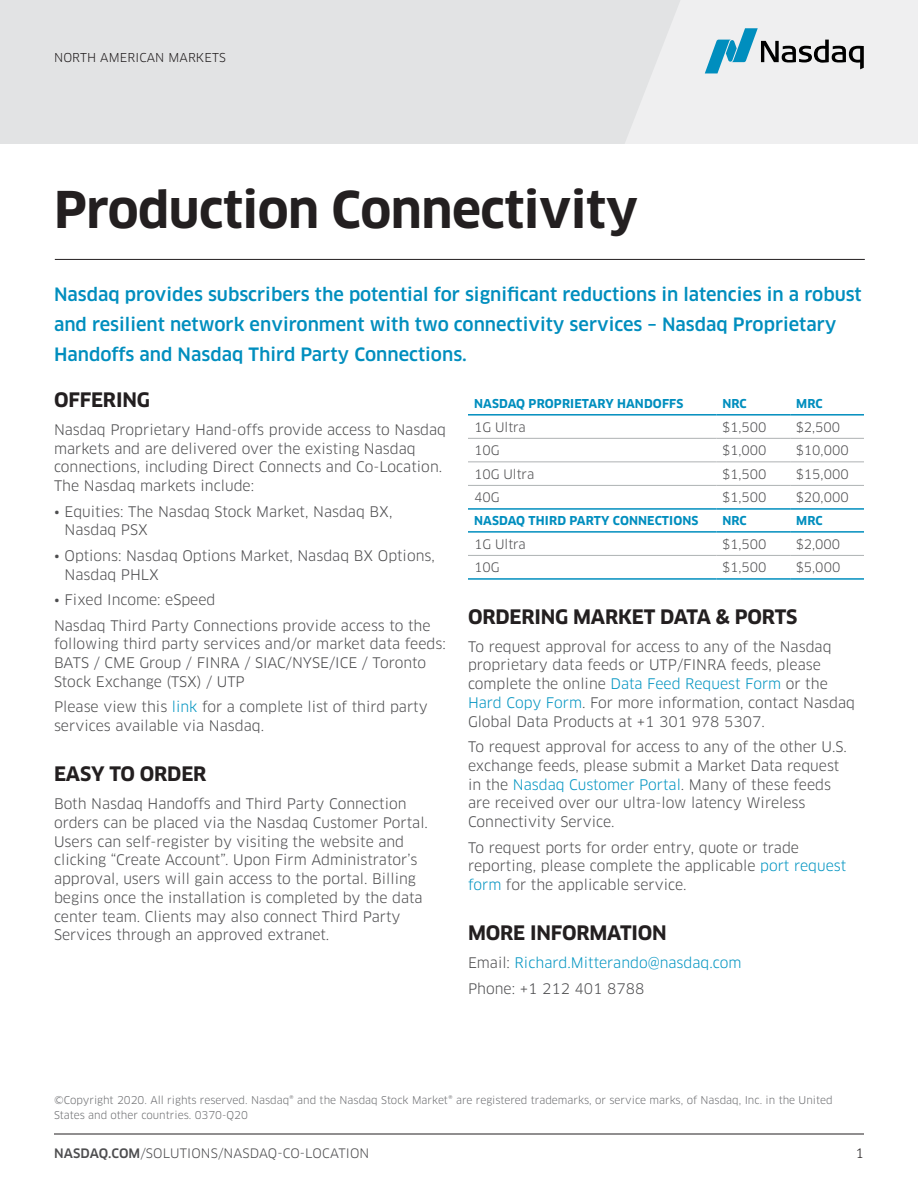
<style>
.page{position:relative;width:918px;height:1188px;background:#fff}
.page>*{position:absolute;margin:0;border:0;box-sizing:border-box;transform-origin:0 0}
.t1{font:700 49.5px "Clan Pro";letter-spacing:-.01em;color:#231f20}
.t2{font:700 19.5px "Clan Pro";letter-spacing:-.01em;color:#231f20}
.t3{font:500 18px/30px "Clan Pro";color:#008ebe}
.t4{font:14.25px/18.8px "Clan Pro";color:#4d4d4f}
.t5{font:14.25px/25.5px "Clan Pro";color:#0094c1}
.t6{font:12.75px "Clan Pro";color:#4d4d4f}
.t7{font:12.75px "Clan Pro";color:#231f20}
.t8{font:700 12px "Clan Pro";letter-spacing:.01em;color:#008ebe}
.t9{font:12px "Clan Pro";letter-spacing:.01em;color:#231f20}
.t10{font:10.5px/15px "Clan Pro";color:#6d6e71}
.s1{color:#0094c1}
.s2{color:#4d4d4f}
.s3{font-weight:500}
</style>
<div class="page">
<hr style="left:54px;top:1134px;width:810px;height:1px;background:#231f20">
<div style="left:0;top:0;width:918px;height:144px;background:#e2e3e4"></div>
<svg style="left:625px;top:0;width:293px;height:144px"></svg>
<hr style="left:55px;top:259px;width:810px;height:1px;background:#231f20">
<hr style="left:468px;top:438px;width:248px;height:1px;background:#aeb2b3">
<hr style="left:716px;top:438px;width:74px;height:1px;background:#aeb2b3">
<hr style="left:790px;top:438px;width:74px;height:1px;background:#aeb2b3">
<hr style="left:468px;top:461px;width:248px;height:1px;background:#aeb2b3">
<hr style="left:716px;top:461px;width:74px;height:1px;background:#aeb2b3">
<hr style="left:790px;top:461px;width:74px;height:1px;background:#aeb2b3">
<hr style="left:468px;top:485px;width:248px;height:1px;background:#aeb2b3">
<hr style="left:716px;top:485px;width:74px;height:1px;background:#aeb2b3">
<hr style="left:790px;top:485px;width:74px;height:1px;background:#aeb2b3">
<hr style="left:468px;top:555px;width:248px;height:1px;background:#aeb2b3">
<hr style="left:716px;top:555px;width:74px;height:1px;background:#aeb2b3">
<hr style="left:790px;top:555px;width:74px;height:1px;background:#aeb2b3">
<hr style="left:468px;top:414px;width:248px;height:2px;background:#008ebe">
<hr style="left:716px;top:414px;width:74px;height:2px;background:#008ebe">
<hr style="left:790px;top:414px;width:74px;height:2px;background:#008ebe">
<hr style="left:468px;top:508px;width:248px;height:2px;background:#008ebe">
<hr style="left:716px;top:508px;width:74px;height:2px;background:#008ebe">
<hr style="left:790px;top:508px;width:74px;height:2px;background:#008ebe">
<hr style="left:468px;top:531px;width:248px;height:2px;background:#008ebe">
<hr style="left:716px;top:531px;width:74px;height:2px;background:#008ebe">
<hr style="left:790px;top:531px;width:74px;height:2px;background:#008ebe">
<hr style="left:468px;top:578px;width:248px;height:2px;background:#008ebe">
<hr style="left:716px;top:578px;width:74px;height:2px;background:#008ebe">
<hr style="left:790px;top:578px;width:74px;height:2px;background:#008ebe">
<p class="t9" style="left:54px;top:51px;width:173px">NORTH AMERICAN MARKETS</p>
<h1 class="t1" style="left:54px;top:181px;width:586px">Production Connectivity</h1>
<p class="t3" style="left:54px;top:279px;width:809px">Nasdaq provides subscribers the potential for significant reductions in latencies in a robust and resilient network environment with two connectivity services – Nasdaq Proprietary<br>Handoffs and Nasdaq Third Party Connections.</p>
<h2 class="t2" style="left:54px;top:389px;width:97px">OFFERING</h2>
<p class="t4" style="left:54px;top:420px;width:394px">Nasdaq Proprietary Hand-offs provide access to Nasdaq markets and are delivered over the existing Nasdaq connections, including Direct Connects and Co-Location.<br>The Nasdaq markets include:</p>
<p class="t4" style="left:65px;top:502px;width:330px;text-indent:-11px">• Equities: The Nasdaq Stock Market, Nasdaq BX,<br>Nasdaq PSX</p>
<p class="t4" style="left:65px;top:546px;width:372px;text-indent:-11px">• Options: Nasdaq Options Market, Nasdaq BX Options,<br>Nasdaq PHLX</p>
<p class="t4" style="left:54px;top:587px;width:378px;line-height:25.5px">• Fixed Income: eSpeed<br>Nasdaq Third Party Connections provide access to the</p>
<p class="t4" style="left:54px;top:635px;width:393px">following third party services and/or market data feeds:<br>BATS / CME Group / FINRA / SIAC/NYSE/ICE / Toronto<br>Stock Exchange (TSX) / UTP</p>
<p class="t4" style="left:54px;top:698px;width:375px">Please view this <span class="s1">link</span> for a complete list of third party services available via Nasdaq.</p>
<h2 class="t2" style="left:54px;top:763px;width:154px">EASY TO ORDER</h2>
<p class="t4" style="left:54px;top:795px;width:376px">Both Nasdaq Handoffs and Third Party Connection orders can be placed via the Nasdaq Customer Portal.<br>Users can self-register by visiting the website and clicking “Create Account”. Upon Firm Administrator’s approval, users will gain access to the portal. Billing begins once the installation is completed by the data center team. Clients may also connect Third Party Services through an approved extranet.</p>
<p class="t8" style="left:474px;top:397px;width:211px">NASDAQ PROPRIETARY HANDOFFS</p>
<p class="t8" style="left:722px;top:397px;width:26px">NRC</p>
<p class="t8" style="left:796px;top:397px;width:28px">MRC</p>
<p class="t6" style="left:474px;top:419px;width:53px">1G Ultra</p>
<p class="t6" style="left:722px;top:419px;width:46px">$1,500</p>
<p class="t6" style="left:796px;top:419px;width:46px">$2,500</p>
<p class="t6" style="left:474px;top:443px;width:27px">10G</p>
<p class="t6" style="left:722px;top:443px;width:46px">$1,000</p>
<p class="t6" style="left:796px;top:443px;width:54px">$10,000</p>
<p class="t6" style="left:474px;top:466px;width:62px">10G Ultra</p>
<p class="t6" style="left:722px;top:466px;width:46px">$1,500</p>
<p class="t6" style="left:796px;top:466px;width:54px">$15,000</p>
<p class="t6" style="left:474px;top:490px;width:27px">40G</p>
<p class="t6" style="left:722px;top:490px;width:46px">$1,500</p>
<p class="t6" style="left:796px;top:490px;width:54px">$20,000</p>
<p class="t8" style="left:474px;top:514px;width:226px">NASDAQ THIRD PARTY CONNECTIONS</p>
<p class="t8" style="left:722px;top:514px;width:26px">NRC</p>
<p class="t8" style="left:796px;top:514px;width:28px">MRC</p>
<p class="t6" style="left:474px;top:536px;width:53px">1G Ultra</p>
<p class="t6" style="left:722px;top:536px;width:46px">$1,500</p>
<p class="t6" style="left:796px;top:536px;width:46px">$2,000</p>
<p class="t6" style="left:474px;top:560px;width:27px">10G</p>
<p class="t6" style="left:722px;top:560px;width:46px">$1,500</p>
<p class="t6" style="left:796px;top:560px;width:46px">$5,000</p>
<h2 class="t2" style="left:468px;top:605px;width:331px">ORDERING MARKET DATA &amp; PORTS</h2>
<p class="t4" style="left:468px;top:637px;width:389px">To request approval for access to any of the Nasdaq proprietary data feeds or UTP/FINRA feeds, please complete the online <span class="s1">Data Feed Request Form</span> or the <span class="s1">Hard Copy Form</span>. For more information, contact Nasdaq Global Data Products at +1 301 978 5307.</p>
<p class="t4" style="left:468px;top:738px;width:380px">To request approval for access to any of the other U.S. exchange feeds, please submit a Market Data request in the <span class="s1">Nasdaq Customer Portal</span>. Many of these feeds are received over our ultra-low latency Wireless Connectivity Service.</p>
<p class="t4" style="left:468px;top:838px;width:380px">To request ports for order entry, quote or trade reporting, please complete the applicable <span class="s1">port request form</span> for the applicable service.</p>
<h2 class="t2" style="left:468px;top:922px;width:200px">MORE INFORMATION</h2>
<p class="t5" style="left:468px;top:950px;width:275px"><span class="s2">Email:</span> Richard.Mitterando@nasdaq.com<br><span class="s2">Phone: +1 212 401 8788</span></p>
<p class="t10" style="left:54px;top:1093px;width:780px">©Copyright 2020. All rights reserved. Nasdaq® and the Nasdaq Stock Market® are registered trademarks, or service marks, of Nasdaq, Inc. in the United<br>States and other countries. 0370-Q20</p>
<p class="t6" style="left:54px;top:1146px;width:317px"><span class="s3">NASDAQ.COM</span>/SOLUTIONS/NASDAQ-CO-LOCATION</p>
<p class="t7" style="left:856px;top:1146px;width:10px">1</p>
</div>
